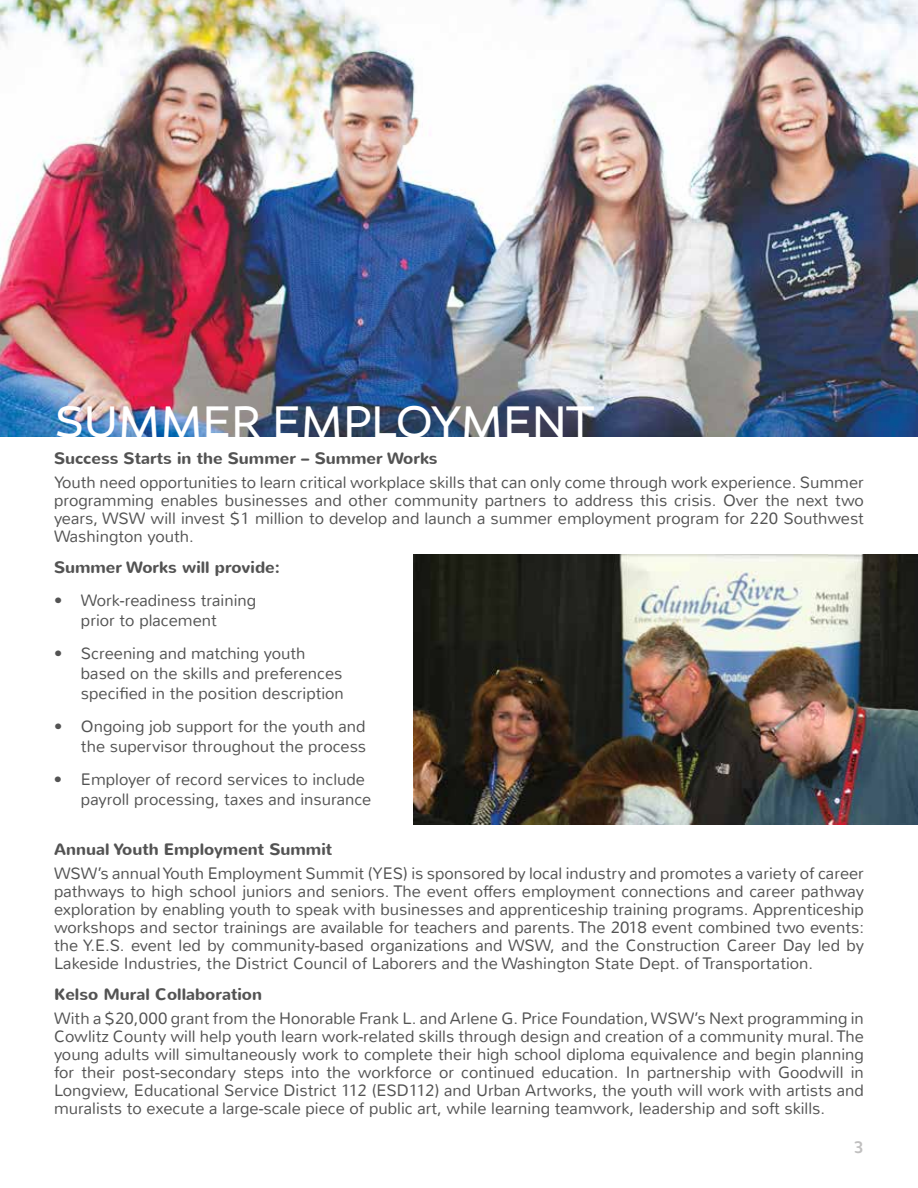
<style>
.page{position:relative;width:918px;height:1188px;background:#fff}
.page>*{position:absolute;margin:0;border:0;box-sizing:border-box;transform-origin:0 0}
.t1{font:45px "Canaro";color:#fff}
.t2{font:300 16.5px/18px "Nunito";color:#535353;text-align:justify}
.t3{font:700 16.5px "Nunito";color:#535353}
.t4{font:16.5px "Nunito";color:#c0bfbf}
</style>
<div class="page">
<hr style="left:0;top:0;width:1px;height:1188px;background:#39644b">
<img style="left:0;top:0;width:918px;height:437px">
<img style="left:0;top:641px;width:1px;height:153px">
<img style="left:413px;top:554px;width:505px;height:270px">
<h1 class="t1" style="left:54px;top:395px;width:543px">SUMMER EMPLOYMENT</h1>
<p class="t3" style="left:54px;top:447px;width:385px">Success Starts in the Summer – Summer Works</p>
<p class="t2" style="left:54px;top:473px;width:811px">Youth need opportunities to learn critical workplace skills that can only come through work experience. Summer programming enables businesses and other community partners to address this crisis. Over the next two years, WSW will invest $1 million to develop and launch a summer employment program for 220 Southwest Washington youth.</p>
<p class="t3" style="left:54px;top:556px;width:227px">Summer Works will provide:</p>
<p class="t2" style="left:81px;top:591px;width:177px;line-height:19.8px;text-indent:-27px">• Work-readiness training prior to placement</p>
<p class="t2" style="left:81px;top:644px;width:264px;line-height:19.8px;text-align:left;text-indent:-27px">• Screening and matching youth based on the skills and preferences specified in the position description</p>
<p class="t2" style="left:54px;top:717px;width:314px;line-height:19.8px;text-align:right">• Ongoing job support for the youth and the supervisor throughout the process</p>
<p class="t2" style="left:81px;top:770px;width:292px;line-height:19.8px;text-indent:-27px">• Employer of record services to include payroll processing, taxes and insurance</p>
<p class="t3" style="left:54px;top:838px;width:280px">Annual Youth Employment Summit</p>
<p class="t2" style="left:54px;top:864px;width:812px">WSW’s annual Youth Employment Summit (YES) is sponsored by local industry and promotes a variety of career pathways to high school juniors and seniors. The event offers employment connections and career pathway exploration by enabling youth to speak with businesses and apprenticeship training programs. Apprenticeship workshops and sector trainings are available for teachers and parents. The 2018 event combined two events: the Y.E.S. event led by community-based organizations and WSW, and the Construction Career Day led by Lakeside Industries, the District Council of Laborers and the Washington State Dept. of Transportation.</p>
<p class="t3" style="left:54px;top:984px;width:210px">Kelso Mural Collaboration</p>
<p class="t2" style="left:54px;top:1010px;width:811px">With a $20,000 grant from the Honorable Frank L. and Arlene G. Price Foundation, WSW’s Next programming in Cowlitz County will help youth learn work-related skills through design and creation of a community mural. The young adults will simultaneously work to complete their high school diploma equivalence and begin planning for their post-secondary steps into the workforce or continued education. In partnership with Goodwill in Longview, Educational Service District 112 (ESD112) and Urban Artworks, the youth will work with artists and muralists to execute a large-scale piece of public art, while learning teamwork, leadership and soft skills.</p>
<p class="t4" style="left:854px;top:1136px;width:11px">3</p>
</div>
